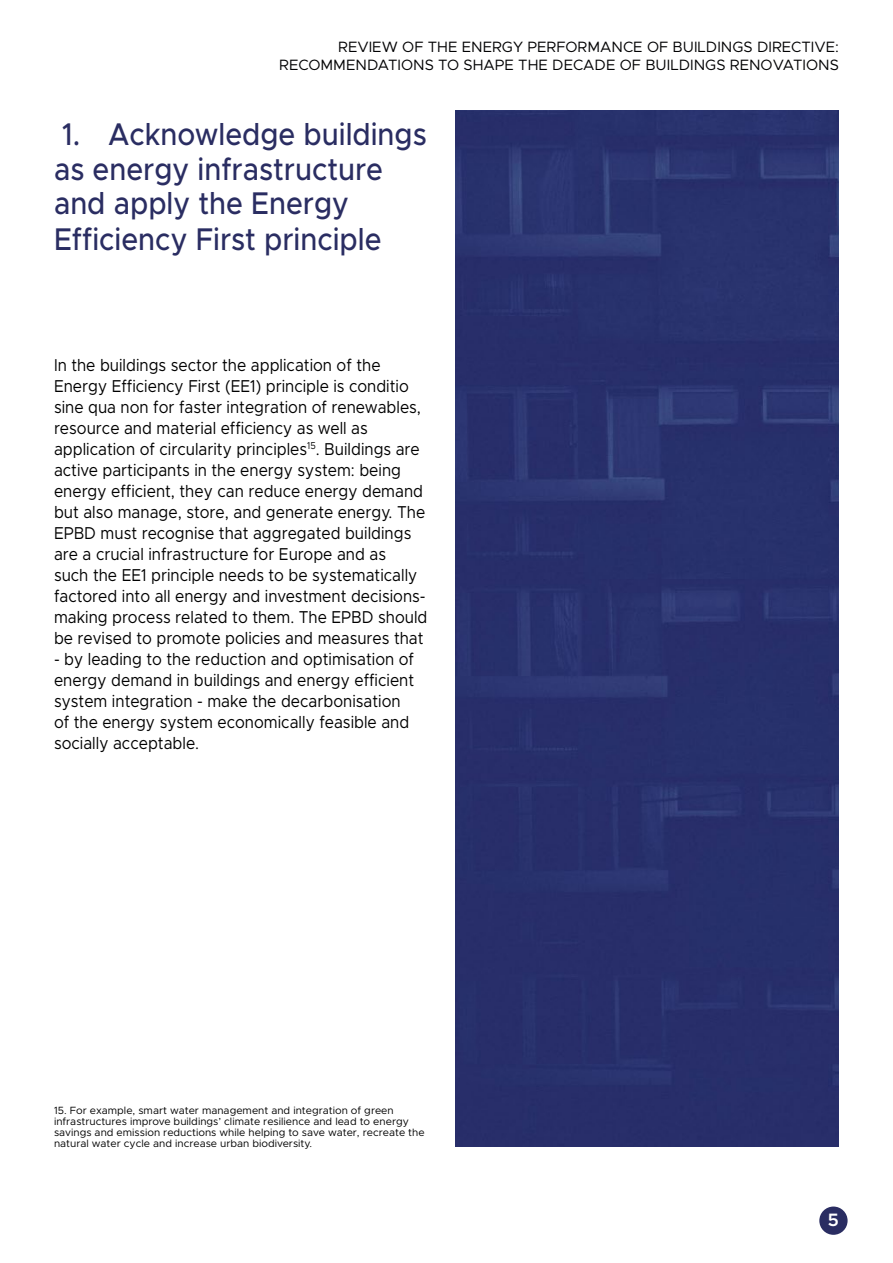
<style>
.page{position:relative;width:893px;height:1263px;background:#fff}
.page>*{position:absolute;margin:0;border:0;box-sizing:border-box;transform-origin:0 0}
.t1{font:500 31.5px/35px "Metropolis";color:#2a2d62;scale:.9 1}
.t2{font:600 18px "Metropolis";color:#fff}
.t3{font:17.25px/21px "Metropolis";color:#000;scale:.9 1}
.t4{font:15px/18px "Metropolis";color:#020203;text-align:right}
.t5{font:10.5px/10.8px "Metropolis";color:#000}
</style>
<div class="page">
<div style="left:819px;top:1206px;width:29px;height:29px;background:#2a2d62;border-radius:50%"></div>
<img style="left:455px;top:111px;width:384px;height:1036px">
<p class="t4" style="left:279px;top:38px;width:561px">REVIEW OF THE ENERGY PERFORMANCE OF BUILDINGS DIRECTIVE:<br>RECOMMENDATIONS TO SHAPE THE DECADE OF BUILDINGS RENOVATIONS</p>
<h1 class="t1" style="left:54px;top:117px;width:416px">1. Acknowledge buildings as energy infrastructure and apply the Energy<br>Efficiency First principle</h1>
<p class="t3" style="left:54px;top:355px;width:417px">In the buildings sector the application of the Energy Efficiency First (EE1) principle is conditio sine qua non for faster integration of renewables, resource and material efficiency as well as application of circularity principles<sup>15</sup>. Buildings are active participants in the energy system: being energy efficient, they can reduce energy demand but also manage, store, and generate energy. The EPBD must recognise that aggregated buildings are a crucial infrastructure for Europe and as<br>such the EE1 principle needs to be systematically factored into all energy and investment decisions&shy;making process related to them. The EPBD should be revised to promote policies and measures that</p>
<p class="t3" style="left:54px;top:649px;width:402px">- by leading to the reduction and optimisation of energy demand in buildings and energy efficient system integration - make the decarbonisation of the energy system economically feasible and socially acceptable.</p>
<p class="t5" style="left:54px;top:1105px;width:372px">15. For example, smart water management and integration of green infrastructures improve buildings’ climate resilience and lead to energy savings and emission reductions while helping to save water, recreate the natural water cycle and increase urban biodiversity.</p>
<p class="t2" style="left:828px;top:1209px;width:12px">5</p>
</div>
